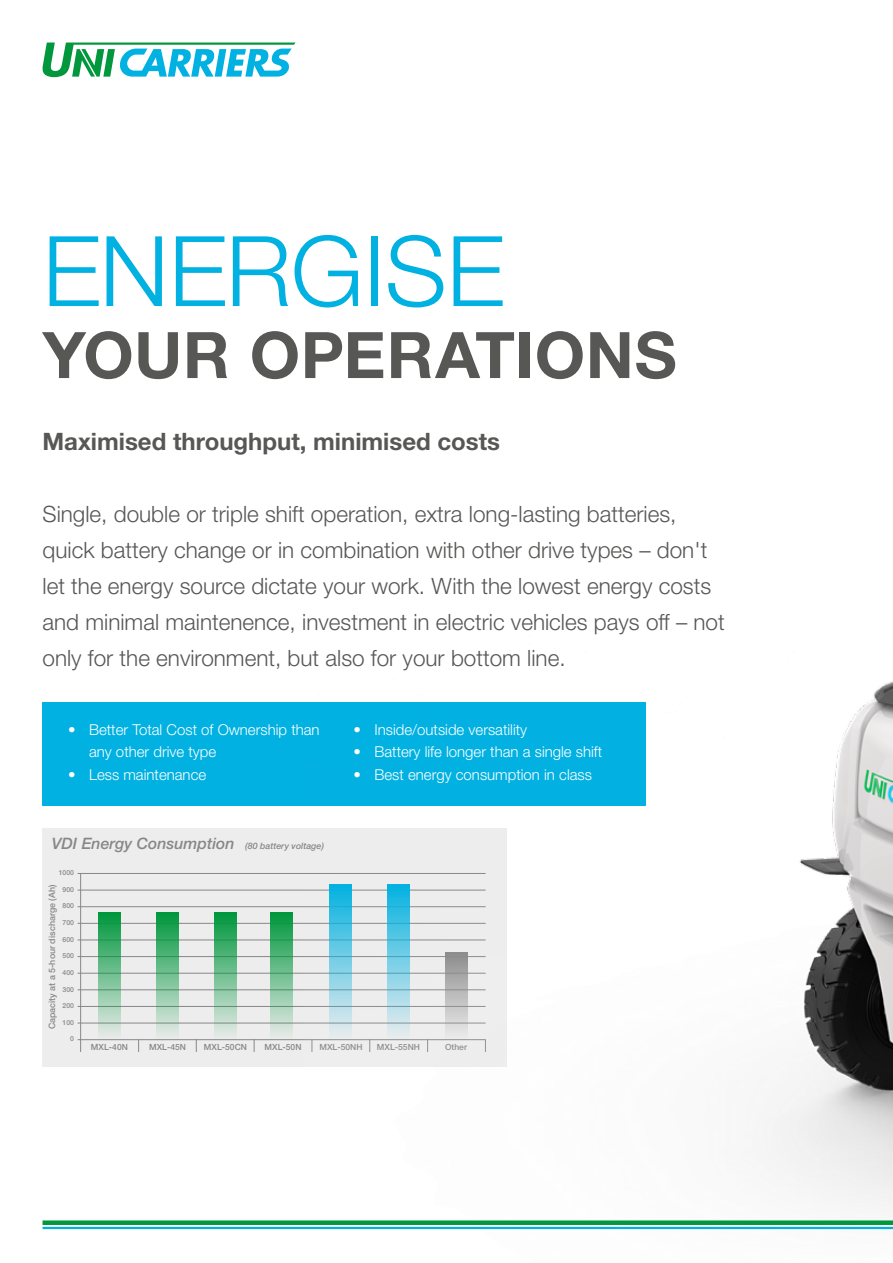
<style>
.page{position:relative;width:893px;height:1263px;background:#fff}
.page>*{position:absolute;margin:0;border:0;box-sizing:border-box;transform-origin:0 0}
.t1{font:300 97.5px "Helvetica Neue LT Pro";letter-spacing:-.005em;color:#00b1e1}
.t2{font:700 64.2px "Helvetica Neue LT Pro";letter-spacing:.01em;color:#575756}
.t3{font:700 24px "Helvetica Neue LT Pro";color:#575756}
.t4{font:300 22.5px/36px "Helvetica Neue LT Pro";color:#575756}
.t5{font:italic 500 15.75px "Helvetica Neue LT Std";color:#878787}
.t6{font:300 15px/22.5px "Helvetica Neue LT Pro";color:#fff}
.t7{font:500 8.85px "Helvetica Neue LT Pro";color:#878787}
.t8{font:500 8.55px "Helvetica Neue LT Pro";color:#878787}
.t9{font:500 6.9px "Helvetica Neue LT Pro";color:#878787}
.s1{font-size:8.85px}
</style>
<div class="page">
<div style="left:43px;top:702px;width:603px;height:103px;background:#00b1e1"></div>
<div style="left:43px;top:828px;width:464px;height:238px;background:#ededed"></div>
<hr style="left:78px;top:873px;width:408px;height:1px;background:#878787">
<hr style="left:78px;top:923px;width:408px;height:1px;background:#878787">
<hr style="left:78px;top:940px;width:408px;height:1px;background:#878787">
<hr style="left:78px;top:956px;width:408px;height:1px;background:#878787">
<hr style="left:78px;top:973px;width:408px;height:1px;background:#878787">
<hr style="left:78px;top:989px;width:408px;height:1px;background:#878787">
<hr style="left:78px;top:1006px;width:408px;height:1px;background:#878787">
<hr style="left:78px;top:1023px;width:408px;height:1px;background:#878787">
<hr style="left:78px;top:1039px;width:408px;height:1px;background:#878787">
<hr style="left:80px;top:873px;width:1px;height:179px;background:#878787">
<svg style="left:196px;top:1040px;width:1px;height:12px"></svg>
<svg style="left:254px;top:1039px;width:1px;height:13px"></svg>
<hr style="left:78px;top:906px;width:408px;height:1px;background:#878787">
<hr style="left:78px;top:890px;width:408px;height:1px;background:#878787">
<svg style="left:98px;top:912px;width:23px;height:123px;background:#6dbc8d"></svg>
<svg style="left:156px;top:912px;width:23px;height:123px;background:#6dbc8d"></svg>
<svg style="left:214px;top:912px;width:23px;height:123px;background:#6dbc8d"></svg>
<svg style="left:270px;top:912px;width:23px;height:123px;background:#6dbc8d"></svg>
<svg style="left:138px;top:1040px;width:1px;height:12px"></svg>
<img style="left:304px;top:681px;width:589px;height:549px">
<div style="left:43px;top:1220px;width:850px;height:5px;background:#00973d"></div>
<hr style="left:43px;top:1227px;width:850px;height:2px;background:#00b1e1">
<svg style="left:42px;top:43px;width:253px;height:34px"></svg>
<h1 class="t1" style="left:43px;top:212px;width:464px">ENERGISE</h1>
<h2 class="t2" style="left:43px;top:315px;width:636px">YOUR OPERATIONS</h2>
<p class="t3" style="left:43px;top:427px;width:459px">Maximised throughput, minimised costs</p>
<p class="t4" style="left:43px;top:496px;width:684px">Single, double or triple shift operation, extra long-lasting batteries, quick battery change or in combination with other drive types – don't let the energy source dictate your work. With the lowest energy costs and minimal maintenence, investment in electric vehicles pays off – not only for the environment, but also for your bottom line.</p>
<p class="t6" style="left:89px;top:718px;width:232px;text-indent:-21px">• Better Total Cost of Ownership than any other drive type</p>
<p class="t6" style="left:68px;top:763px;width:140px">• Less maintenance</p>
<p class="t5" style="left:52px;top:834px;width:274px">VDI Energy Consumption <span class="s1">(80 battery voltage)</span></p>
<p class="t9" style="left:59px;top:868px;width:17px">1000</p>
<p class="t9" style="left:63px;top:885px;width:13px">900</p>
<p class="t9" style="left:63px;top:902px;width:13px">800</p>
<p class="t9" style="left:63px;top:918px;width:13px">700</p>
<p class="t9" style="left:63px;top:935px;width:13px">600</p>
<p class="t9" style="left:63px;top:952px;width:13px">500</p>
<p class="t9" style="left:63px;top:968px;width:13px">400</p>
<p class="t9" style="left:63px;top:985px;width:13px">300</p>
<p class="t9" style="left:63px;top:1001px;width:13px">200</p>
<p class="t9" style="left:63px;top:1018px;width:13px">100</p>
<p class="t9" style="left:70px;top:1035px;width:5px">0</p>
<p class="t7" style="left:47px;top:1029px;width:146px;rotate:-90deg">Capacity at a 5-hour discharge (Ah)</p>
<p class="t6" style="left:353px;top:718px;width:175px">• Inside/outside versatility</p>
<p class="t6" style="left:353px;top:740px;width:250px">• Battery life longer than a single shift</p>
<p class="t6" style="left:353px;top:763px;width:240px">• Best energy consumption in class</p>
<p class="t8" style="left:91px;top:1042px;width:38px">MXL-40N</p>
<p class="t8" style="left:149px;top:1042px;width:38px">MXL-45N</p>
<p class="t8" style="left:204px;top:1042px;width:45px">MXL-50CN</p>
<p class="t8" style="left:265px;top:1042px;width:38px">MXL-50N</p>
<p class="t8" style="left:319px;top:1042px;width:45px">MXL-50NH</p>
<p class="t8" style="left:377px;top:1042px;width:45px">MXL-55NH</p>
<p class="t8" style="left:445px;top:1042px;width:23px">Other</p>
</div>
